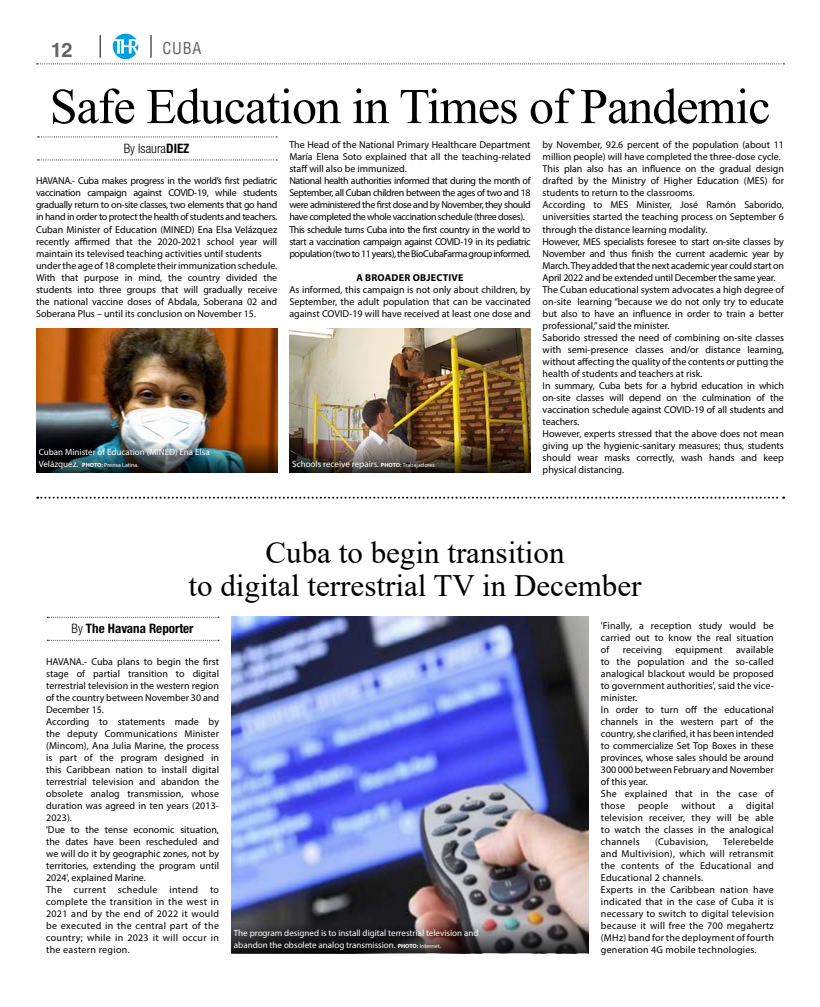
<style>
.page{position:relative;width:820px;height:1007px;background:#fff}
.page>*{position:absolute;margin:0;border:0;box-sizing:border-box;transform-origin:0 0}
.t1{font:50px "Times New Roman";letter-spacing:-.02em;color:#000}
.t2{font:31px/33px "Times New Roman";color:#000;text-align:center}
.t3{font:700 20px "Helvetica LT Std";color:#646363}
.t4{font:condensed 16px "Helvetica LT Std";color:#646363}
.t5{font:700 condensed 13px "Helvetica Neue LT Std";color:#000}
.t6{font:300 condensed 13px "Helvetica Neue LT Std";color:#000}
.t7{font:10px/12px "Myriad Pro";color:#000}
.t8{font:10px/12px "Myriad Pro";letter-spacing:-.04em;color:#000}
.t9{font:10px/12px "Myriad Pro";letter-spacing:.02em;color:#000}
.t10{font:700 10px "Myriad Pro";letter-spacing:.025em;color:#000}
.t11{font:9px/12px "Myriad Pro";color:#fff}
.t12{font:6px "Myriad Pro";color:#fff}
.s1{font-weight:700}
.s2{font-size:9px}
.s3{font-weight:700;font-size:6px}
.s4{font-size:6px}
.s5{font-weight:300}
</style>
<div class="page">
<svg style="left:36px;top:33px;width:748px;height:31px"></svg>
<svg style="left:38px;top:136px;width:239px;height:1px"></svg>
<svg style="left:38px;top:159px;width:239px;height:1px"></svg>
<img style="left:36px;top:328px;width:241px;height:51px">
<img style="left:289px;top:328px;width:241px;height:51px">
<img style="left:36px;top:379px;width:241px;height:93px">
<svg style="left:47px;top:616px;width:172px;height:1px"></svg>
<svg style="left:47px;top:639px;width:172px;height:1px"></svg>
<svg style="left:37px;top:496px;width:746px;height:2px"></svg>
<img style="left:231px;top:616px;width:357px;height:243px">
<img style="left:231px;top:859px;width:357px;height:93px">
<div style="left:162px;top:36px;width:229px;height:24px;background:#fff"></div>
<img style="left:289px;top:379px;width:241px;height:93px">
<h3 class="t3" style="left:51px;top:38px;width:23px">12</h3>
<h3 class="t4" style="left:162px;top:38px;width:40px">CUBA</h3>
<h1 class="t1" style="left:50px;top:71px;width:722px">Safe Education in Times of Pandemic</h1>
<h3 class="t6" style="left:124px;top:141px;width:67px">By Isaura<span class="s1">DIEZ</span></h3>
<p class="t7" style="left:36px;top:175px;width:243px">HAVANA.- Cuba makes progress in the world’s first pediatric vaccination campaign against COVID-19, while students gradually return to on-site classes, two elements that go hand in hand in order to protect the health of students and teachers.<br>Cuban Minister of Education (MINED) Ena Elsa Velázquez recently affirmed that the 2020-2021 school year will maintain its televised teaching activities until students under the age of 18 complete their immunization schedule.<br>With that purpose in mind, the country divided the students into three groups that will gradually receive the national vaccine doses of Abdala, Soberana 02 and Soberana Plus – until its conclusion on November 15.</p>
<p class="t11" style="left:39px;top:445px;width:172px">Cuban Minister of Education (MINED) Ena Elsa</p>
<p class="t12" style="left:39px;top:461px;width:101px"><span class="s2">Velázquez.</span> <span class="s1">PHOTO:</span> Prensa Latina.</p>
<p class="t8" style="left:289px;top:139px;width:243px">The Head of the National Primary Healthcare Department María Elena Soto explained that all the teaching-related staff will also be immunized.<br>National health authorities informed that during the month of September, all Cuban children between the ages of two and 18 were administered the first dose and by November, they should have completed the whole vaccination schedule (three doses).<br>This schedule turns Cuba into the first country in the world to start a vaccination campaign against COVID-19 in its pediatric population (two to 11 years), the BioCubaFarma group informed.</p>
<p class="t10" style="left:356px;top:270px;width:109px">A BROADER OBJECTIVE</p>
<p class="t7" style="left:289px;top:283px;width:243px;text-align:justify">As informed, this campaign is not only about children, by September, the adult population that can be vaccinated against COVID-19 will have received at least one dose and</p>
<p class="t11" style="left:292px;top:457px;width:144px">Schools receive repairs. <span class="s3">PHOTO:</span> <span class="s4">Trabajadores</span></p>
<p class="t7" style="left:542px;top:139px;width:243px">by November, 92.6 percent of the population (about 11 million people) will have completed the three-dose cycle.<br>This plan also has an influence on the gradual design drafted by the Ministry of Higher Education (MES) for students to return to the classrooms.<br>According to MES Minister, José Ramón Saborido, universities started the teaching process on September 6 through the distance learning modality.<br>However, MES specialists foresee to start on-site classes by November and thus finish the current academic year by March. They added that the next academic year could start on April 2022 and be extended until December the same year.<br>The Cuban educational system advocates a high degree of on-site learning “because we do not only try to educate but also to have an influence in order to train a better professional,” said the minister.<br>Saborido stressed the need of combining on-site classes with semi-presence classes and/or distance learning, without affecting the quality of the contents or putting the health of students and teachers at risk.<br>In summary, Cuba bets for a hybrid education in which on-site classes will depend on the culmination of the vaccination schedule against COVID-19 of all students and teachers.<br>However, experts stressed that the above does not mean giving up the hygienic-sanitary measures; thus, students should wear masks correctly, wash hands and keep physical distancing.</p>
<h2 class="t2" style="left:188px;top:535px;width:454px">Cuba to begin transition<br>to digital terrestrial TV in December</h2>
<h3 class="t5" style="left:71px;top:620px;width:123px"><span class="s5">By</span> The Havana Reporter</h3>
<p class="t7" style="left:46px;top:655px;width:174px">HAVANA.- Cuba plans to begin the first stage of partial transition to digital terrestrial television in the western region of the country between November 30 and December 15.<br>According to statements made by the deputy Communications Minister (Mincom), Ana Julia Marine, the process is part of the program designed in this Caribbean nation to install digital terrestrial television and abandon the obsolete analog transmission, whose duration was agreed in ten years (2013- 2023).<br>'Due to the tense economic situation, the dates have been rescheduled and we will do it by geographic zones, not by territories, extending the program until 2024', explained Marine.<br>The current schedule intend to complete the transition in the west in 2021 and by the end of 2022 it would be executed in the central part of the country; while in 2023 it will occur in the eastern region.</p>
<p class="t11" style="left:234px;top:926px;width:246px">The program designed is to install digital terrestrial television and abandon the obsolete analog transmission. <span class="s3">PHOTO:</span> <span class="s4">Internet.</span></p>
<p class="t7" style="left:600px;top:619px;width:174px;text-align:justify">'Finally, a reception study would be carried out to know the real situation of</p>
<p class="t7" style="left:600px;top:643px;width:174px;text-indent:135px">available to the population and the so-called analogical blackout would be proposed to government authorities', said the vice&shy;minister.<br>In order to turn off the educational channels in the western part of the country, she clarified, it has been intended to commercialize Set Top Boxes in these provinces, whose sales should be around<br>300 000 between February and November of this year.<br>She explained that in the case of those</p>
<p class="t7" style="left:622px;top:643px;width:41px">receiving</p>
<p class="t7" style="left:675px;top:643px;width:49px">equipment</p>
<p class="t7" style="left:600px;top:799px;width:174px;text-align:justify;text-indent:145px">digital television receiver, they will be able to watch the classes in the analogical channels</p>
<p class="t7" style="left:637px;top:799px;width:32px">people</p>
<p class="t9" style="left:681px;top:799px;width:36px">without</p>
<p class="t7" style="left:728px;top:799px;width:6px">a</p>
<p class="t9" style="left:600px;top:835px;width:174px;text-indent:122px">Telerebelde and Multivision), which will retransmit the contents of the Educational and Educational 2 channels.<br>Experts in the Caribbean nation have indicated that in the case of Cuba it is necessary to switch to digital television because it will free the 700 megahertz (MHz) band for the deployment of fourth generation 4G mobile technologies.</p>
<p class="t9" style="left:654px;top:835px;width:55px">(Cubavision,</p>
</div>
